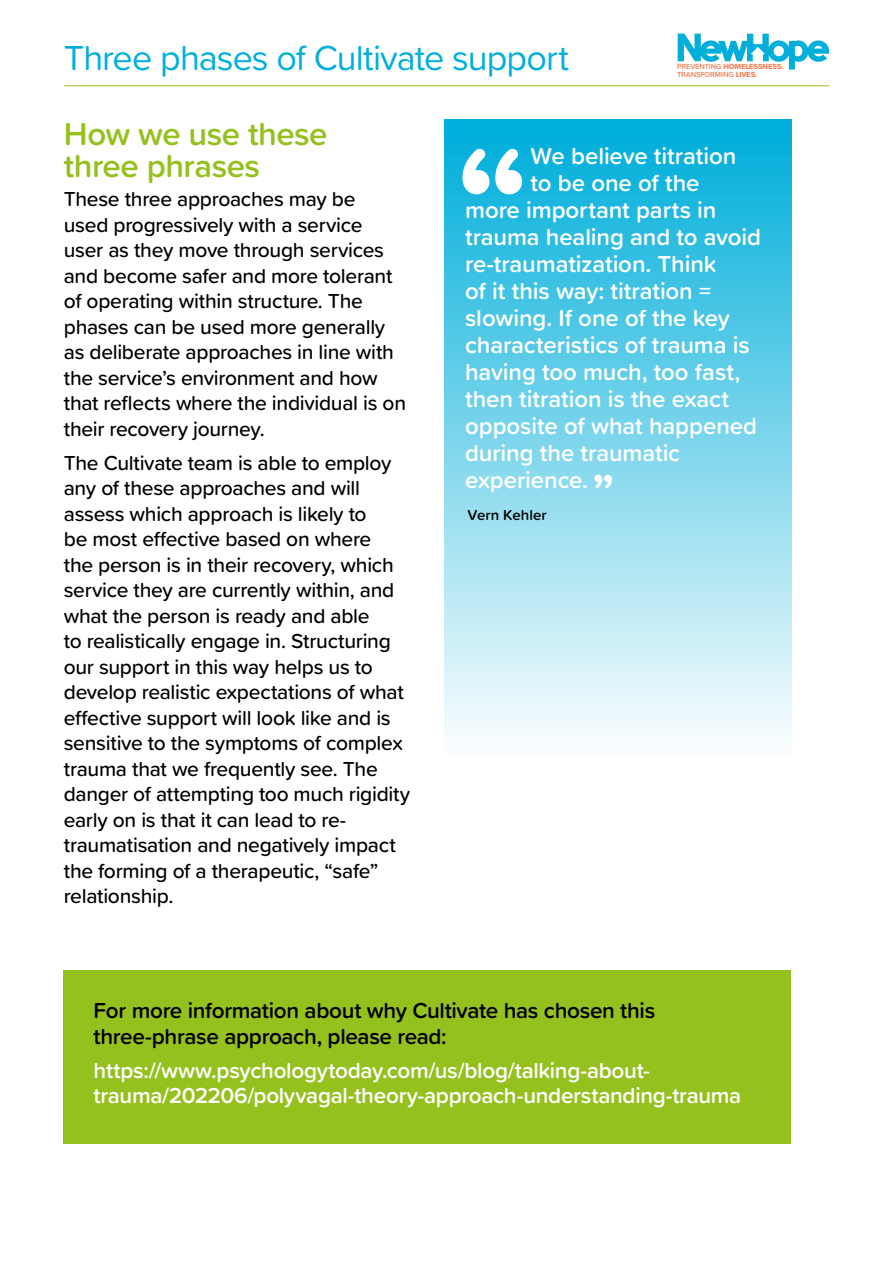
<style>
.page{position:relative;width:893px;height:1263px;background:#fff}
.page>*{position:absolute;margin:0;border:0;box-sizing:border-box;transform-origin:0 0}
.t1{font:36px "Proxima Soft";letter-spacing:-.025em;color:#00afdb}
.t2{font:600 33px/31.5px "Proxima Soft";letter-spacing:-.015em;color:#95c11f}
.t3{font:600 24px "Proxima Soft";letter-spacing:-.005em;color:#fff}
.t4{font:600 22.5px/25.5px "Proxima Soft";letter-spacing:-.015em;color:#fff}
.t5{font:600 22.5px/25.5px "Proxima Soft";letter-spacing:-.015em;color:#000}
.t6{font:500 21px/25.5px "Proxima Soft";letter-spacing:-.015em;color:#000}
.t7{font:600 15px "Proxima Soft";letter-spacing:.005em;color:#000}
.t8{font:7.65px "Proxima Soft Extrabld";letter-spacing:-.015em;color:#f08155}
.t9{font:600 7.65px "Proxima Soft";letter-spacing:-.015em;color:#f08155}
.s1{font-family:"Proxima Soft";font-weight:600}
.s2{font-family:"Proxima Soft Extrabld";font-weight:400}
</style>
<div class="page">
<svg style="left:678px;top:34px;width:151px;height:35px"></svg>
<hr style="left:64px;top:85px;width:765px;height:1px;background:#95c11f">
<div style="left:444px;top:119px;width:347px;height:638px;background:linear-gradient(to bottom,#00adda,#fdfefe)"></div>
<svg style="left:594px;top:475px;width:18px;height:13px"></svg>
<svg style="left:462px;top:149px;width:60px;height:45px"></svg>
<div style="left:64px;top:971px;width:727px;height:173px;background:#95c11f"></div>
<h1 class="t1" style="left:64px;top:31px;width:507px">Three phases of Cultivate support</h1>
<p class="t8" style="left:677px;top:61px;width:108px"><span class="s1">PREVENTING</span> HOMELESSNESS.</p>
<p class="t9" style="left:677px;top:68px;width:82px">TRANSFORMING <span class="s2">LIVES.</span></p>
<h2 class="t2" style="left:64px;top:117px;width:265px">How we use these three phrases</h2>
<p class="t6" style="left:64px;top:186px;width:344px">These three approaches may be<br>used progressively with a service user as they move through services and become safer and more tolerant of operating within structure. The phases can be used more generally as deliberate approaches in line with the service’s environment and how that reflects where the individual is on their recovery journey.</p>
<p class="t6" style="left:64px;top:449px;width:348px">The Cultivate team is able to employ any of these approaches and will assess which approach is likely to<br>be most effective based on where<br>the person is in their recovery, which service they are currently within, and what the person is ready and able<br>to realistically engage in. Structuring our support in this way helps us to develop realistic expectations of what effective support will look like and is sensitive to the symptoms of complex trauma that we frequently see. The danger of attempting too much rigidity early on is that it can lead to re&shy;traumatisation and negatively impact the forming of a therapeutic, “safe” relationship.</p>
<p class="t3" style="left:531px;top:138px;width:207px">We believe titration</p>
<p class="t3" style="left:531px;top:165px;width:170px">to be one of the</p>
<p class="t3" style="left:465px;top:192px;width:253px">more important parts in</p>
<p class="t3" style="left:465px;top:219px;width:298px">trauma healing and to avoid</p>
<p class="t3" style="left:465px;top:246px;width:253px">re-traumatization. Think</p>
<p class="t3" style="left:465px;top:273px;width:248px">of it this way: titration =</p>
<p class="t3" style="left:465px;top:300px;width:266px">slowing. If one of the key</p>
<p class="t3" style="left:465px;top:327px;width:286px">characteristics of trauma is</p>
<p class="t3" style="left:465px;top:354px;width:277px">having too much, too fast,</p>
<p class="t3" style="left:465px;top:381px;width:265px">then titration is the exact</p>
<p class="t3" style="left:465px;top:408px;width:294px">opposite of what happened</p>
<p class="t3" style="left:465px;top:435px;width:217px">during the traumatic</p>
<p class="t3" style="left:465px;top:462px;width:125px">experience.</p>
<p class="t7" style="left:468px;top:504px;width:81px">Vern Kehler</p>
<p class="t5" style="left:94px;top:997px;width:563px">For more information about why Cultivate has chosen this three-phrase approach, please read:</p>
<p class="t4" style="left:94px;top:1056px;width:649px">https://www.psychologytoday.com/us/blog/talking-about&shy;trauma/202206/polyvagal-theory-approach-understanding-trauma</p>
</div>
